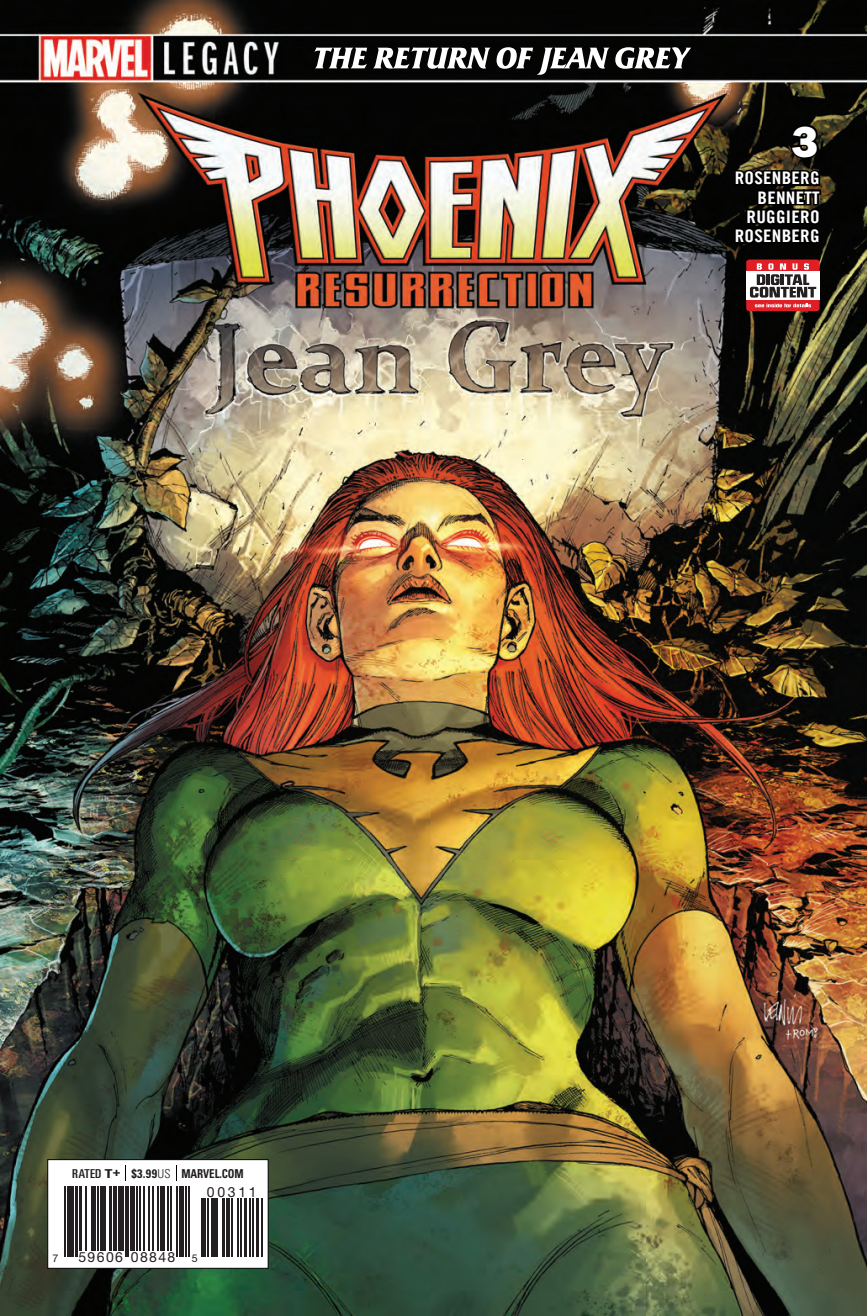
<style>
.page{position:relative;width:867px;height:1316px;background:#fff}
.page>*{position:absolute;margin:0;border:0;box-sizing:border-box;transform-origin:0 0}
.t1{font:43.75px "ITC Franklin Gothic Std Hvy";color:#fff}
.t2{font:17.32px/19.2px "Trade Gothic LT Com Bd Cn 20";letter-spacing:.01em;color:#fff;text-align:right;scale:1.11 1}
.t3{font:14px "Helvetica Neue";letter-spacing:.1em;color:#231f20}
.t4{font:700 condensed 12.25px "Univers LT Std";letter-spacing:-.01em;color:#231f20;scale:1.25 1}
.t5{font:10.67px "Helvetica Neue";color:#231f20}
.s1{font-weight:400;font-stretch:ultra-condensed}
.s2{font-weight:300}
.s3{font-size:10.67px}
</style>
<div class="page">
<img style="left:0;top:0;width:866px;height:1315px">
<svg style="left:314px;top:47px;width:377px;height:28px"></svg>
<svg style="left:732px;top:122px;width:90px;height:189px"></svg>
<svg style="left:47px;top:1158px;width:222px;height:110px"></svg>
<p class="t4" style="left:72px;top:1165px;width:139px"><span class="s1">RATED</span> T+ $3.99<span class="s2">US</span> MARVEL.COM</p>
<p class="t3" style="left:207px;top:1181px;width:51px">00311</p>
<p class="t5" style="left:53px;top:1250px;width:7px">7</p>
<p class="t3" style="left:78px;top:1246px;width:121px">59606 08848 <span class="s3">5</span></p>
<h1 class="t1" style="left:791px;top:116px;width:28px">3</h1>
<p class="t2" style="left:734px;top:168px;width:78px">ROSENBERG<br>BENNETT<br>RUGGIERO<br>ROSENBERG</p>
</div>
